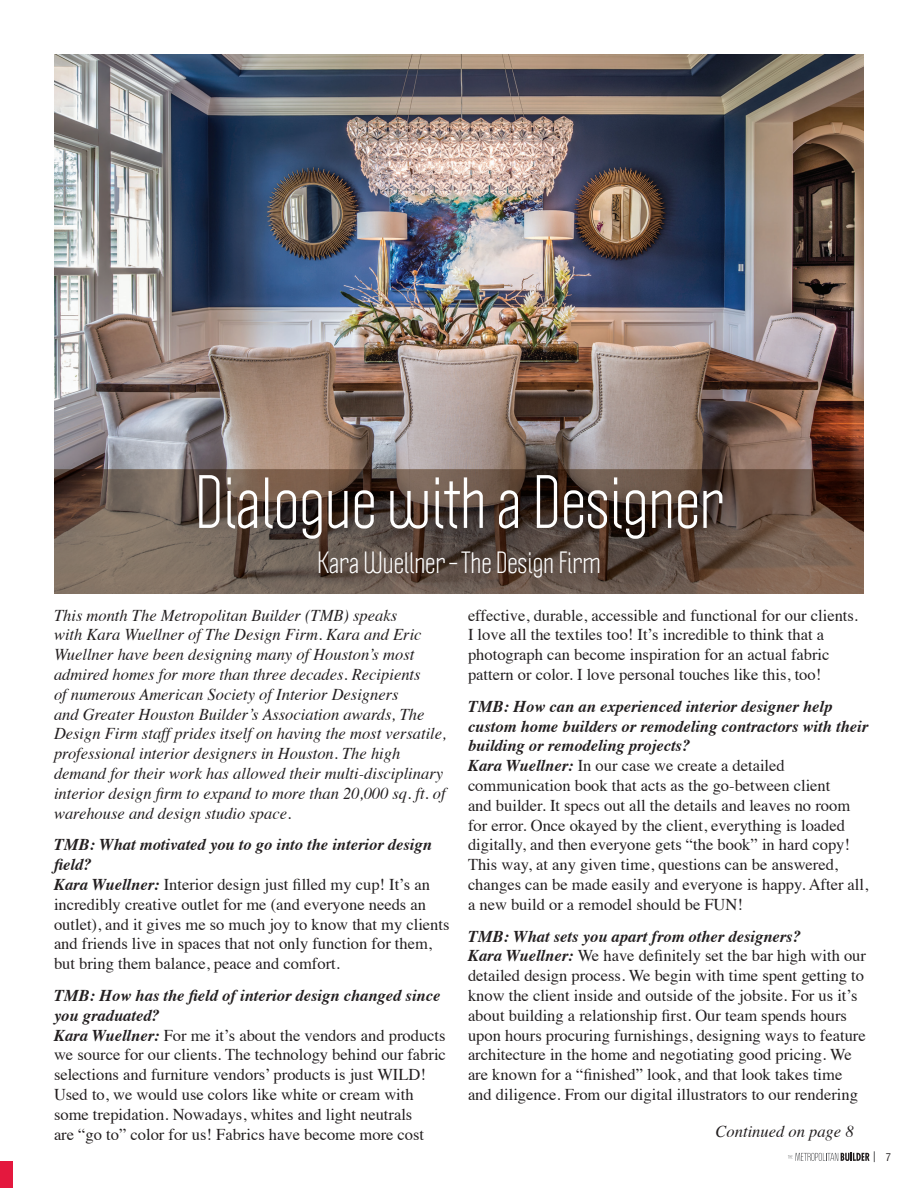
<style>
.page{position:relative;width:918px;height:1188px;background:#fff}
.page>*{position:absolute;margin:0;border:0;box-sizing:border-box;transform-origin:0 0}
.t1{font:66px "Politica";color:#fff}
.t2{font:27px "Politica";color:#fff}
.Body_Copy{font:16.5px/19.8px "Times";color:#231f20}
.Body_Copy-2{font:italic 16.5px/19.8px "Times";color:#231f20}
.t3{font:condensed 10.5px "Helvetica";color:#231f20}
.s1{font-weight:700;font-style:italic}
</style>
<div class="page">
<div style="left:0;top:1161px;width:12px;height:27px;background:#e4183e"></div>
<img style="left:54px;top:54px;width:810px;height:540px">
<svg style="left:788px;top:1151px;width:87px;height:11px"></svg>
<p class="t1" style="left:195px;top:461px;width:530px">Dialogue with a Designer</p>
<p class="t2" style="left:317px;top:545px;width:285px">Kara Wuellner – The Design Firm</p>
<p class="Body_Copy-2" style="left:54px;top:604px;width:394px">This month The Metropolitan Builder (TMB) speaks<br>with Kara Wuellner of The Design Firm. Kara and Eric Wuellner have been designing many of Houston’s most admired homes for more than three decades. Recipients<br>of numerous American Society of Interior Designers<br>and Greater Houston Builder’s Association awards, The Design Firm staff prides itself on having the most versatile, professional interior designers in Houston. The high demand for their work has allowed their multi-disciplinary interior design firm to expand to more than 20,000 sq. ft. of warehouse and design studio space.</p>
<p class="Body_Copy" style="left:54px;top:834px;width:397px"><span class="s1">TMB: What motivated you to go into the interior design field?<br>Kara Wuellner:</span> Interior design just filled my cup! It’s an incredibly creative outlet for me (and everyone needs an outlet), and it gives me so much joy to know that my clients and friends live in spaces that not only function for them, but bring them balance, peace and comfort.</p>
<p class="Body_Copy" style="left:54px;top:984px;width:393px"><span class="s1">TMB: How has the field of interior design changed since you graduated?<br>Kara Wuellner:</span> For me it’s about the vendors and products we source for our clients. The technology behind our fabric selections and furniture vendors’ products is just WILD!<br>Used to, we would use colors like white or cream with some trepidation. Nowadays, whites and light neutrals<br>are “go to” color for us! Fabrics have become more cost</p>
<p class="Body_Copy" style="left:468px;top:604px;width:392px">effective, durable, accessible and functional for our clients.<br>I love all the textiles too! It’s incredible to think that a photograph can become inspiration for an actual fabric pattern or color. I love personal touches like this, too!</p>
<p class="Body_Copy" style="left:468px;top:695px;width:402px"><span class="s1">TMB: How can an experienced interior designer help custom home builders or remodeling contractors with their building or remodeling projects?<br>Kara Wuellner:</span> In our case we create a detailed communication book that acts as the go-between client<br>and builder. It specs out all the details and leaves no room for error. Once okayed by the client, everything is loaded digitally, and then everyone gets “the book” in hard copy!<br>This way, at any given time, questions can be answered, changes can be made easily and everyone is happy. After all, a new build or a remodel should be FUN!</p>
<p class="Body_Copy" style="left:468px;top:925px;width:400px"><span class="s1">TMB: What sets you apart from other designers?<br>Kara Wuellner:</span> We have definitely set the bar high with our detailed design process. We begin with time spent getting to know the client inside and outside of the jobsite. For us it’s about building a relationship first. Our team spends hours upon hours procuring furnishings, designing ways to feature architecture in the home and negotiating good pricing. We are known for a “finished” look, and that look takes time and diligence. From our digital illustrators to our rendering</p>
<p class="Body_Copy-2" style="left:716px;top:1121px;width:139px">Continued on page 8</p>
<p class="t3" style="left:886px;top:1150px;width:7px">7</p>
</div>
